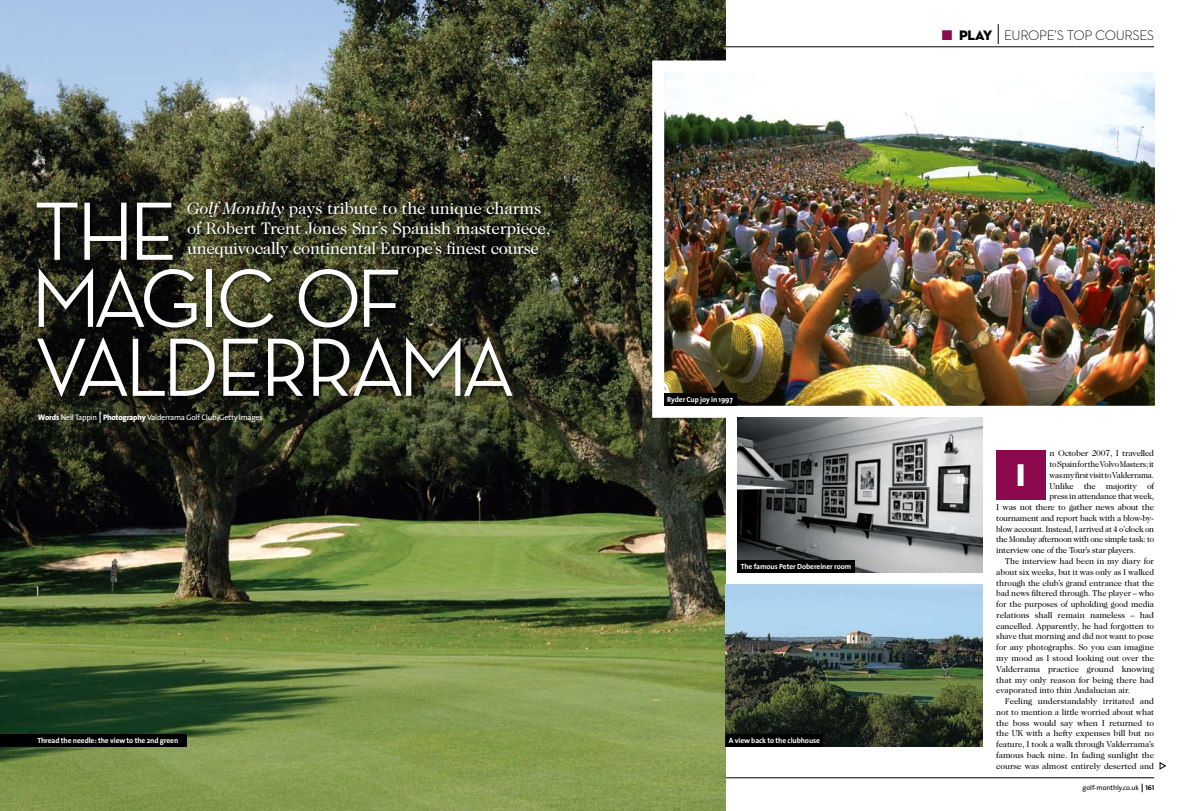
<style>
.page{position:relative;width:1191px;height:811px;background:#fff}
.page>*{position:absolute;margin:0;border:0;box-sizing:border-box;transform-origin:0 0}
.t1{font:500 84px/68px "Neutraface Display";letter-spacing:-.05em;color:#fff}
.t2{font:32px "Neutraface 2 Display Titling";color:#fff}
.t3{font:17px/20px "Caslon Two Twenty Four";letter-spacing:-.01em;color:#fff}
.t4{font:300 14px "Neutraface 2 Text";letter-spacing:-.035em;color:#000}
.t5{font:8.5px "Caslon Two Twenty Four";letter-spacing:-.01em;color:#000}
.t6{font:8.5px "Caslon Two Twenty Four";letter-spacing:-.03em;color:#000}
.t7{font:8px "The Sans";letter-spacing:-.03em;color:#fff}
.t8{font:700 7.5px "The Sans";letter-spacing:-.015em;color:#fff}
.t9{font:7px "The Sans";color:#000}
.s1{font-style:italic}
.s2{font-weight:800}
.s3{color:#8c094e}
.s4{font-family:"Neutraface 2 Display Titling";font-weight:400}
.s5{font-family:"The Sans Bold Caps"}
</style>
<div class="page">
<img style="left:0;top:0;width:726px;height:811px">
<img style="left:665px;top:73px;width:489px;height:332px">
<div style="left:664px;top:393px;width:72px;height:13px;background:#000"></div>
<img style="left:726px;top:585px;width:256px;height:161px">
<img style="left:738px;top:418px;width:244px;height:155px">
<div style="left:33px;top:199px;width:485px;height:203px;background:#000;opacity:.75"></div>
<div style="left:185px;top:199px;width:368px;height:62px;background:#000;opacity:.75"></div>
<div style="left:996px;top:450px;width:49px;height:49px;background:#8c094e"></div>
<div style="left:738px;top:560px;width:117px;height:13px;background:#000"></div>
<div style="left:726px;top:734px;width:97px;height:12px;background:#000"></div>
<div style="left:0;top:734px;width:186px;height:12px;background:#000"></div>
<svg style="left:1159px;top:762px;width:7px;height:7px"></svg>
<hr style="left:726px;top:777px;width:428px;height:1px;background:#000">
<hr style="left:726px;top:47px;width:428px;height:1px;background:#000">
<svg style="left:998px;top:24px;width:1px;height:20px"></svg>
<h3 class="t3" style="left:187px;top:198px;width:365px"><span class="s1">Golf Monthly</span> pays tribute to the unique charms of Robert Trent Jones Snr’s Spanish masterpiece, unequivocally continental Europe’s finest course</h3>
<h1 class="t1" style="left:31px;top:198px;width:485px">THE<br>MAGIC OF<br>VALDERRAMA</h1>
<p class="t7" style="left:38px;top:411px;width:226px"><span class="s2">Words</span> Neil Tappin <span class="s2">Photography</span> Valderrama Golf Club/Getty Images</p>
<p class="t8" style="left:667px;top:393px;width:67px">Ryder Cup joy in 1997</p>
<p class="t8" style="left:740px;top:560px;width:112px">The famous Peter Dobereiner room</p>
<p class="t8" style="left:37px;top:734px;width:142px">Thread the needle: the view to the 2nd green</p>
<p class="t8" style="left:729px;top:734px;width:93px">A view back to the clubhouse</p>
<h3 class="t4" style="left:941px;top:26px;width:214px"><span class="s3">■</span> <span class="s4">play</span> EUROPE’S TOP COURSES</h3>
<p class="t6" style="left:1049px;top:448px;width:106px">n October 2007, I travelled</p>
<p class="t6" style="left:1049px;top:459px;width:106px">to Spain for the Volvo Masters; it</p>
<p class="t6" style="left:1049px;top:470px;width:106px">was my first visit to Valderrama.</p>
<p class="t6" style="left:1049px;top:481px;width:106px">Unlike the majority of</p>
<p class="t6" style="left:1049px;top:491px;width:106px">press in attendance that week,</p>
<p class="t6" style="left:996px;top:502px;width:159px">I was not there to gather news about the</p>
<p class="t6" style="left:996px;top:513px;width:159px">tournament and report back with a blow-by-</p>
<p class="t6" style="left:996px;top:524px;width:159px">blow account. Instead, I arrived at 4 o’clock on</p>
<p class="t6" style="left:996px;top:534px;width:159px">the Monday afternoon with one simple task: to</p>
<p class="t6" style="left:996px;top:545px;width:141px">interview one of the Tour’s star players.</p>
<p class="t5" style="left:1004px;top:556px;width:151px">The interview had been in my diary for</p>
<p class="t5" style="left:996px;top:567px;width:159px">about six weeks, but it was only as I walked</p>
<p class="t5" style="left:996px;top:578px;width:159px">through the club’s grand entrance that the</p>
<p class="t5" style="left:996px;top:588px;width:159px">bad news filtered through. The player – who</p>
<p class="t5" style="left:996px;top:599px;width:159px">for the purposes of upholding good media</p>
<p class="t5" style="left:996px;top:610px;width:159px">relations shall remain nameless – had</p>
<p class="t5" style="left:996px;top:621px;width:159px">cancelled. Apparently, he had forgotten to</p>
<p class="t5" style="left:996px;top:631px;width:159px">shave that morning and did not want to pose</p>
<p class="t5" style="left:996px;top:642px;width:159px">for any photographs. So you can imagine</p>
<p class="t5" style="left:996px;top:653px;width:159px">my mood as I stood looking out over the</p>
<p class="t5" style="left:996px;top:664px;width:159px">Valderrama practice ground knowing</p>
<p class="t5" style="left:996px;top:674px;width:159px">that my only reason for being there had</p>
<p class="t5" style="left:996px;top:685px;width:135px">evaporated into thin Andalucian air.</p>
<p class="t5" style="left:1004px;top:696px;width:151px">Feeling understandably irritated and</p>
<p class="t5" style="left:996px;top:707px;width:159px">not to mention a little worried about what</p>
<p class="t5" style="left:996px;top:718px;width:159px">the boss would say when I returned to</p>
<p class="t5" style="left:996px;top:728px;width:159px">the UK with a hefty expenses bill but no</p>
<p class="t5" style="left:996px;top:739px;width:159px">feature, I took a walk through Valderrama’s</p>
<p class="t5" style="left:996px;top:750px;width:159px">famous back nine. In fading sunlight the</p>
<p class="t5" style="left:996px;top:761px;width:159px">course was almost entirely deserted and</p>
<h2 class="t2" style="left:1015px;top:455px;width:11px">I</h2>
<p class="t9" style="left:1082px;top:782px;width:73px">golf-monthly.co.uk <span class="s5">161</span></p>
</div>
